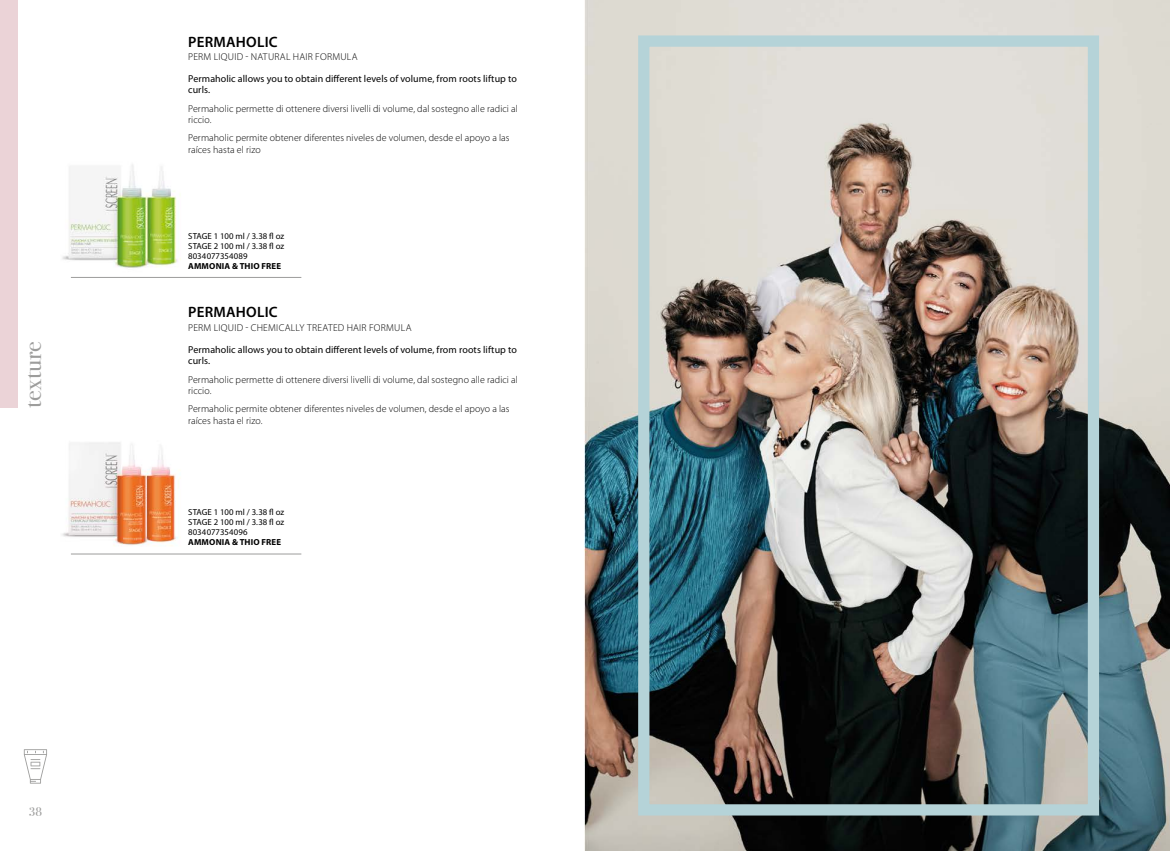
<style>
.page{position:relative;width:1170px;height:851px;background:#fff}
.page>*{position:absolute;margin:0;border:0;box-sizing:border-box;transform-origin:0 0}
.t1{font:25px "Bodoni Svty Two ITCTT";color:#9d9d9c}
.t2{font:600 15px "Myriad Pro";letter-spacing:.02em;color:#000}
.t3{font:12.5px "Bodoni Svty Two ITCTT";color:#9d9d9c}
.t4{font:300 10px/11.2px "Myriad Pro";letter-spacing:.005em;color:#000}
.t5{font:10px/11.2px "Myriad Pro";letter-spacing:.005em;color:#000}
.t6{font:300 10px "Myriad Pro";letter-spacing:.025em;color:#000}
.t7{font:8.75px/10px "Myriad Pro";letter-spacing:.005em;color:#000;text-align:justify}
.t8{font:700 8.75px "Myriad Pro";letter-spacing:.02em;color:#000}
</style>
<div class="page">
<img style="left:0;top:0;width:1169px;height:850px">
<div style="left:0;top:0;width:18px;height:407px;background:#ebd3d7"></div>
<svg style="left:24px;top:749px;width:23px;height:34px"></svg>
<div style="left:638px;top:35px;width:460px;height:780px;border:11px solid #b5d3d8"></div>
<hr style="left:71px;top:277px;width:230px;height:1px;background:#9d9d9c">
<hr style="left:71px;top:553px;width:230px;height:1px;background:#9d9d9c">
<h1 class="t1" style="left:12px;top:407px;width:68px;rotate:-90deg">texture</h1>
<p class="t3" style="left:29px;top:800px;width:15px">38</p>
<h2 class="t2" style="left:188px;top:32px;width:91px">PERMAHOLIC</h2>
<p class="t4" style="left:188px;top:51px;width:171px">PERM LIQUID - NATURAL HAIR FORMULA</p>
<p class="t5" style="left:188px;top:73px;width:330px">Permaholic allows you to obtain different levels of volume, from roots liftup to curls.</p>
<p class="t4" style="left:188px;top:103px;width:331px">Permaholic permette di ottenere diversi livelli di volume, dal sostegno alle radici al riccio.</p>
<p class="t4" style="left:188px;top:132px;width:323px">Permaholic permite obtener diferentes niveles de volumen, desde el apoyo a las raíces hasta el rizo</p>
<p class="t7" style="left:188px;top:231px;width:98px">STAGE 1 100 ml / 3.38 fl oz STAGE 2 100 ml / 3.38 fl oz 8034077354089</p>
<p class="t8" style="left:188px;top:261px;width:94px">AMMONIA &amp; THIO FREE</p>
<h2 class="t2" style="left:188px;top:303px;width:91px">PERMAHOLIC</h2>
<p class="t6" style="left:188px;top:322px;width:225px">PERM LIQUID - CHEMICALLY TREATED HAIR FORMULA</p>
<p class="t5" style="left:188px;top:344px;width:330px">Permaholic allows you to obtain different levels of volume, from roots liftup to curls.</p>
<p class="t4" style="left:188px;top:373px;width:331px">Permaholic permette di ottenere diversi livelli di volume, dal sostegno alle radici al riccio.</p>
<p class="t4" style="left:188px;top:403px;width:323px">Permaholic permite obtener diferentes niveles de volumen, desde el apoyo a las raíces hasta el rizo.</p>
<p class="t7" style="left:188px;top:507px;width:98px">STAGE 1 100 ml / 3.38 fl oz STAGE 2 100 ml / 3.38 fl oz 8034077354096</p>
<p class="t8" style="left:188px;top:536px;width:94px">AMMONIA &amp; THIO FREE</p>
</div>
